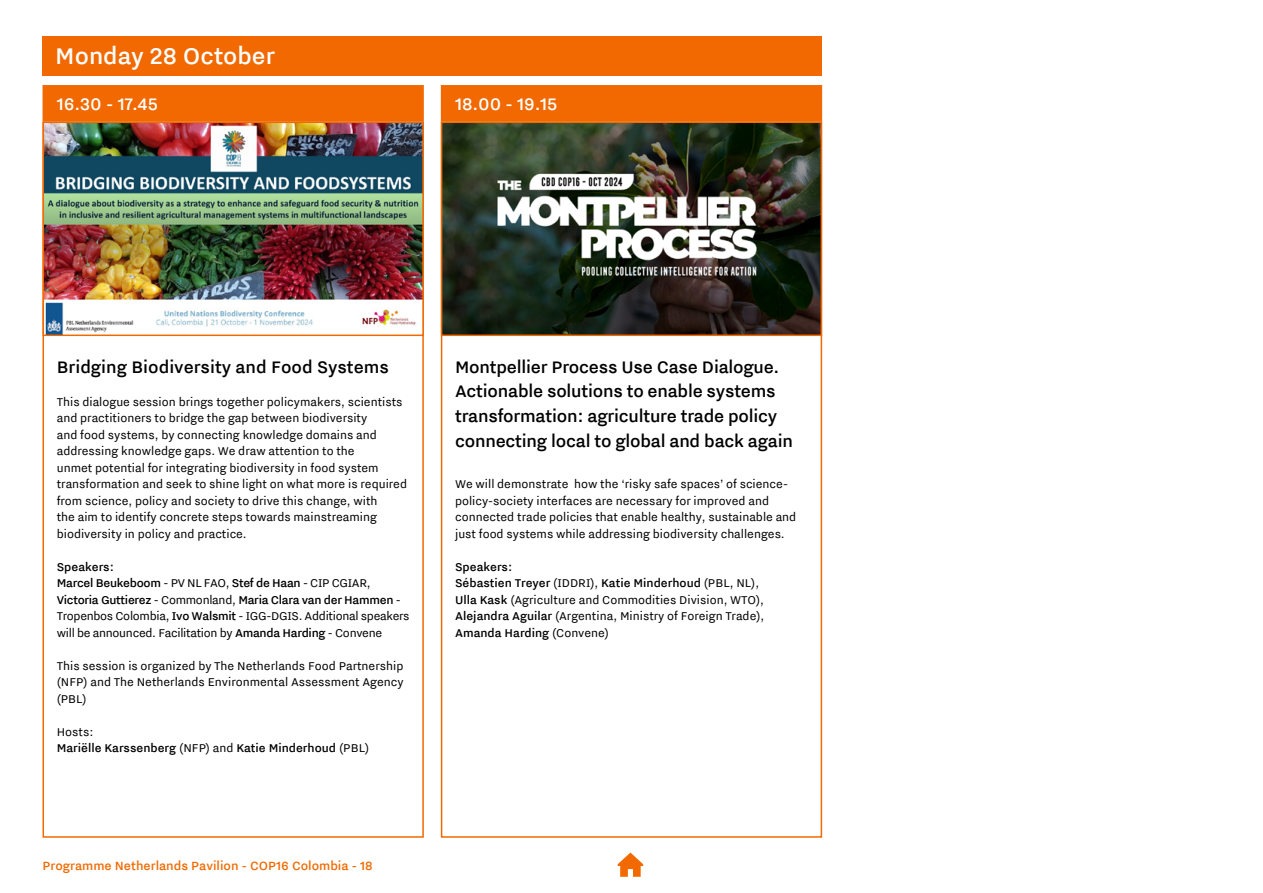
<style>
.page{position:relative;width:1263px;height:893px;background:#fff}
.page>*{position:absolute;margin:0;border:0;box-sizing:border-box;transform-origin:0 0}
._1__date_-_white{font:500 28.5px "NL Nitti Grotesk";color:#fff}
._2__heading_-_orange{font:500 21px/24.8px "NL Nitti Grotesk";letter-spacing:-.01em;color:#000}
._1__time_-_white{font:500 21px "NL Nitti Grotesk";color:#fff}
.t1{font:500 15px "NL Nitti Grotesk";color:#f16900}
._4__names{font:14.25px/16.5px "NL Nitti Grotesk";color:#000}
._4__names-2{font:14.25px/16.5px "NL Nitti Grotesk";letter-spacing:-.02em;color:#000}
._4__names-3{font:500 14.25px/16.5px "NL Nitti Grotesk";color:#000}
.s1{font-weight:500}
.s2{font-weight:400}
</style>
<div class="page">
<svg style="left:618px;top:853px;width:25px;height:24px"></svg>
<img style="left:444px;top:125px;width:375px;height:208px">
<div style="left:441px;top:122px;width:381px;height:214px;border:2px solid #f16900"></div>
<div style="left:442px;top:86px;width:379px;height:35px;background:#f16900"></div>
<div style="left:441px;top:85px;width:381px;height:37px;border:2px solid #f16900"></div>
<div style="left:43px;top:36px;width:779px;height:40px;background:#f16900"></div>
<div style="left:43px;top:86px;width:380px;height:35px;background:#f16900"></div>
<div style="left:43px;top:85px;width:381px;height:37px;border:2px solid #f16900"></div>
<img style="left:46px;top:125px;width:375px;height:208px">
<div style="left:43px;top:122px;width:381px;height:214px;border:2px solid #f16900"></div>
<p class="_1__date_-_white" style="left:55px;top:39px;width:221px">Monday 28 October</p>
<p class="_1__time_-_white" style="left:57px;top:92px;width:102px">16.30 - 17.45</p>
<p class="_1__time_-_white" style="left:455px;top:92px;width:104px">18.00 - 19.15</p>
<p class="_2__heading_-_orange" style="left:57px;top:354px;width:334px">Bridging Biodiversity and Food Systems</p>
<p class="_4__names" style="left:57px;top:393px;width:352px">This dialogue session brings together policymakers, scientists and practitioners to bridge the gap between biodiversity<br>and food systems, by connecting knowledge domains and addressing knowledge gaps. We draw attention to the<br>unmet potential for integrating biodiversity in food system transformation and seek to shine light on what more is required from science, policy and society to drive this change, with<br>the aim to identify concrete steps towards mainstreaming biodiversity in policy and practice.</p>
<p class="_4__names-3" style="left:57px;top:558px;width:59px">Speakers:</p>
<p class="_4__names-2" style="left:57px;top:574px;width:354px"><span class="s1">Marcel Beukeboom</span> - PV NL FAO, <span class="s1">Stef de Haan</span> - CIP CGIAR, <span class="s1">Victoria Guttierez</span> - Commonland, <span class="s1">Maria Clara van der Hammen</span> - Tropenbos Colombia, <span class="s1">Ivo Walsmit</span> - IGG-DGIS. Additional speakers will be announced. Facilitation by <span class="s1">Amanda Harding</span> - Convene</p>
<p class="_4__names" style="left:57px;top:657px;width:348px;text-align:justify">This session is organized by The Netherlands Food Partnership (NFP) and The Netherlands Environmental Assessment Agency (PBL)</p>
<p class="_4__names-3" style="left:57px;top:723px;width:314px"><span class="s2">Hosts:<br></span>Mariëlle Karssenberg <span class="s2">(NFP) and</span> Katie Minderhoud <span class="s2">(PBL)</span></p>
<p class="t1" style="left:43px;top:857px;width:332px">Programme Netherlands Pavilion - COP16 Colombia - 18</p>
<p class="_2__heading_-_orange" style="left:455px;top:354px;width:339px">Montpellier Process Use Case Dialogue.<br>Actionable solutions to enable systems transformation: agriculture trade policy connecting local to global and back again</p>
<p class="_4__names" style="left:455px;top:475px;width:343px">We will demonstrate how the ‘risky safe spaces’ of science&shy;policy-society interfaces are necessary for improved and connected trade policies that enable healthy, sustainable and just food systems while addressing biodiversity challenges.</p>
<p class="_4__names-3" style="left:455px;top:558px;width:59px">Speakers:</p>
<p class="_4__names" style="left:455px;top:574px;width:311px"><span class="s1">Sébastien Treyer</span> (IDDRI), <span class="s1">Katie Minderhoud</span> (PBL, NL), <span class="s1">Ulla Kask</span> (Agriculture and Commodities Division, WTO), <span class="s1">Alejandra Aguilar</span> (Argentina, Ministry of Foreign Trade), <span class="s1">Amanda Harding</span> (Convene)</p>
</div>
